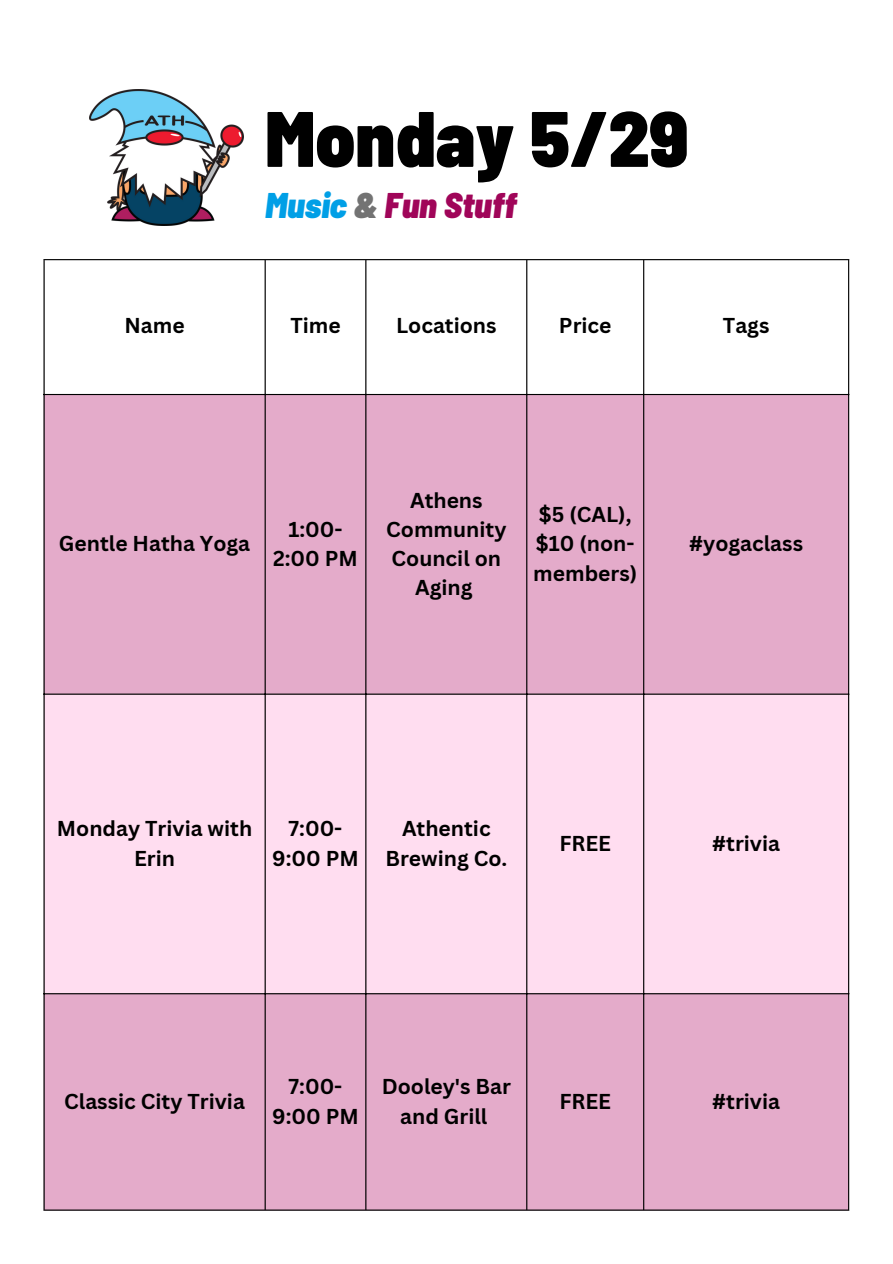
<style>
.page{position:relative;width:893px;height:1264px;background:#fff}
.page>*{position:absolute;margin:0;border:0;box-sizing:border-box;transform-origin:0 0}
.t1{font:900 semi-condensed 78.45px "Barlow";color:#000}
.t2{font:italic 900 semi-condensed 35.55px "Barlow";color:#a00559}
.t3{font:700 21px/29.2px "Canva Sans";color:#000;text-align:center}
.s1{color:#009fe6}
.s2{color:#737373}
</style>
<div class="page">
<img style="left:89px;top:89px;width:154px;height:136px">
<svg style="left:45px;top:260px;width:803px;height:134px"></svg>
<div style="left:45px;top:395px;width:803px;height:814px;background:#e4abca"></div>
<div style="left:45px;top:694px;width:803px;height:299px;background:#ffddf0"></div>
<hr style="left:43px;top:260px;width:2px;height:949px;background:#000">
<hr style="left:264px;top:260px;width:2px;height:949px;background:#000">
<hr style="left:365px;top:260px;width:1px;height:949px;background:#000">
<hr style="left:526px;top:260px;width:1px;height:949px;background:#000">
<hr style="left:643px;top:260px;width:1px;height:949px;background:#000">
<hr style="left:848px;top:260px;width:1px;height:949px;background:#000">
<hr style="left:43px;top:259px;width:806px;height:1px;background:#000">
<hr style="left:43px;top:394px;width:806px;height:1px;background:#000">
<hr style="left:43px;top:693px;width:806px;height:1px;background:#000">
<hr style="left:43px;top:993px;width:806px;height:1px;background:#000">
<hr style="left:43px;top:1209px;width:806px;height:1px;background:#000">
<p class="t1" style="left:265px;top:88px;width:425px">Monday 5/29</p>
<p class="t2" style="left:265px;top:182px;width:253px"><span class="s1">Music</span> <span class="s2">&amp;</span> Fun Stuff</p>
<p class="t3" style="left:124px;top:310px;width:62px">Name</p>
<p class="t3" style="left:290px;top:310px;width:52px">Time</p>
<p class="t3" style="left:396px;top:310px;width:102px">Locations</p>
<p class="t3" style="left:559px;top:310px;width:54px">Price</p>
<p class="t3" style="left:722px;top:310px;width:48px">Tags</p>
<p class="t3" style="left:59px;top:528px;width:193px">Gentle Hatha Yoga</p>
<p class="t3" style="left:273px;top:514px;width:86px">1:00-<br>2:00 PM</p>
<p class="t3" style="left:386px;top:485px;width:122px">Athens<br>Community<br>Council on<br>Aging</p>
<p class="t3" style="left:533px;top:499px;width:105px;text-align:left">$5 (CAL), $10 (non&shy;members)</p>
<p class="t3" style="left:689px;top:528px;width:115px">#yogaclass</p>
<p class="t3" style="left:57px;top:813px;width:197px">Monday Trivia with<br>Erin</p>
<p class="t3" style="left:272px;top:813px;width:88px">7:00-<br>9:00 PM</p>
<p class="t3" style="left:385px;top:813px;width:123px">Athentic<br>Brewing Co.</p>
<p class="t3" style="left:559px;top:828px;width:53px">FREE</p>
<p class="t3" style="left:712px;top:828px;width:69px">#trivia</p>
<p class="t3" style="left:64px;top:1086px;width:182px">Classic City Trivia</p>
<p class="t3" style="left:272px;top:1071px;width:88px">7:00-<br>9:00 PM</p>
<p class="t3" style="left:381px;top:1071px;width:131px">Dooley's Bar and Grill</p>
<p class="t3" style="left:559px;top:1086px;width:53px">FREE</p>
<p class="t3" style="left:712px;top:1086px;width:69px">#trivia</p>
</div>
